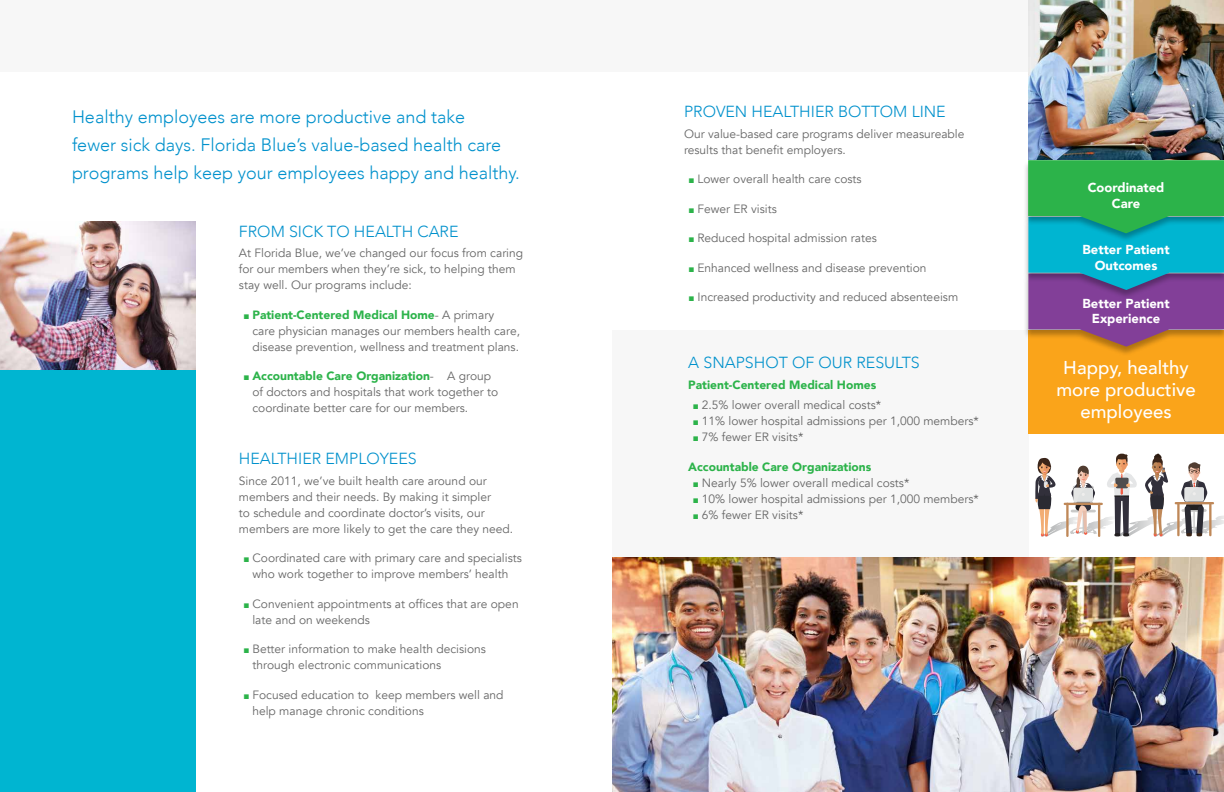
<style>
.page{position:relative;width:1224px;height:792px;background:#fff}
.page>*{position:absolute;margin:0;border:0;box-sizing:border-box;transform-origin:0 0}
.t1{font:500 18.6px/22.3px "Avenir";color:#fff;text-align:center}
.t2{font:300 18px/27.7px "Avenir";color:#0091cc}
.t3{font:300 16px "Avenir";color:#0091cc}
.t4{font:900 13px/15.6px "Avenir";color:#fff;text-align:center}
.t5{font:12px/16px "Avenir";color:#666}
.Bullets{font:900 12px "Avenir";color:#2cb34a}
.s1{font-family:"Arial";font-size:10px;color:#2cb34a}
.s2{font-weight:900;color:#2cb34a}
</style>
<div class="page">
<div style="left:612px;top:330px;width:416px;height:227px;background:#f7f7f7"></div>
<div style="left:0;top:0;width:1224px;height:72px;background:#f7f7f7"></div>
<img style="left:1028px;top:0;width:196px;height:159px">
<div style="left:0;top:369px;width:196px;height:423px;background:#00b5d1"></div>
<img style="left:0;top:222px;width:196px;height:147px">
<div style="left:1028px;top:330px;width:196px;height:103px;background:#faa41a"></div>
<div style="left:1023px;top:273px;width:201px;height:83px;background:#000;opacity:.3"></div>
<div style="left:1023px;top:159px;width:201px;height:84px;background:#000;opacity:.3"></div>
<svg style="left:1028px;top:160px;width:196px;height:187px;background:#458c84"></svg>
<img style="left:612px;top:557px;width:612px;height:235px">
<svg style="left:1035px;top:454px;width:189px;height:83px"></svg>
<hr style="left:1175px;top:502px;width:39px;height:2px;background:#bf8858">
<hr style="left:1177px;top:502px;width:3px;height:34px;background:#bf8858">
<hr style="left:1209px;top:502px;width:3px;height:34px;background:#bf8858">
<p class="t2" style="left:72px;top:103px;width:449px">Healthy employees are more productive and take<br>fewer sick days. Florida Blue’s value-based health care programs help keep your employees happy and healthy.</p>
<p class="t3" style="left:239px;top:222px;width:221px">FROM SICK TO HEALTH CARE</p>
<p class="t5" style="left:239px;top:245px;width:286px">At Florida Blue, we’ve changed our focus from caring for our members when they’re sick, to helping them stay well. Our programs include:</p>
<p class="t5" style="left:252px;top:307px;width:269px;text-indent:-9px"><span class="s1">■</span> <span class="s2">Patient-Centered Medical Home</span>- A primary<br>care physician manages our members health care, disease prevention, wellness and treatment plans.</p>
<p class="t5" style="left:252px;top:368px;width:247px;text-indent:-9px"><span class="s1">■</span> <span class="s2">Accountable Care Organization</span>- A group of doctors and hospitals that work together to coordinate better care for our members.</p>
<p class="t3" style="left:239px;top:449px;width:179px">HEALTHIER EMPLOYEES</p>
<p class="t5" style="left:239px;top:473px;width:276px">Since 2011, we’ve built health care around our members and their needs. By making it simpler<br>to schedule and coordinate doctor’s visits, our members are more likely to get the care they need.</p>
<p class="t5" style="left:243px;top:550px;width:280px;text-align:center"><span class="s1">■</span> Coordinated care with primary care and specialists who work together to improve members’ health</p>
<p class="t5" style="left:252px;top:596px;width:268px;text-indent:-9px"><span class="s1">■</span> Convenient appointments at offices that are open late and on weekends</p>
<p class="t5" style="left:252px;top:641px;width:235px;text-indent:-9px"><span class="s1">■</span> Better information to make health decisions through electronic communications</p>
<p class="t5" style="left:252px;top:687px;width:253px;text-indent:-9px"><span class="s1">■</span> Focused education to keep members well and help manage chronic conditions</p>
<p class="t3" style="left:684px;top:102px;width:263px">PROVEN HEALTHIER BOTTOM LINE</p>
<p class="t5" style="left:684px;top:126px;width:282px">Our value-based care programs deliver measureable results that benefit employers.</p>
<p class="t5" style="left:688px;top:171px;width:175px"><span class="s1">■</span> Lower overall health care costs</p>
<p class="t5" style="left:688px;top:201px;width:90px"><span class="s1">■</span> Fewer ER visits</p>
<p class="t5" style="left:688px;top:230px;width:190px"><span class="s1">■</span> Reduced hospital admission rates</p>
<p class="t5" style="left:688px;top:260px;width:240px"><span class="s1">■</span> Enhanced wellness and disease prevention</p>
<p class="t5" style="left:688px;top:289px;width:271px"><span class="s1">■</span> Increased productivity and reduced absenteeism</p>
<p class="t3" style="left:688px;top:353px;width:233px">A SNAPSHOT OF OUR RESULTS</p>
<p class="Bullets" style="left:688px;top:374px;width:189px">Patient-Centered Medical Homes</p>
<p class="t5" style="left:693px;top:397px;width:190px"><span class="s1">■</span> 2.5% lower overall medical costs*</p>
<p class="t5" style="left:693px;top:413px;width:288px"><span class="s1">■</span> 11% lower hospital admissions per 1,000 members*</p>
<p class="t5" style="left:693px;top:429px;width:112px"><span class="s1">■</span> 7% fewer ER visits*</p>
<p class="Bullets" style="left:688px;top:456px;width:185px">Accountable Care Organizations</p>
<p class="t5" style="left:693px;top:475px;width:218px"><span class="s1">■</span> Nearly 5% lower overall medical costs*</p>
<p class="t5" style="left:693px;top:491px;width:288px"><span class="s1">■</span> 10% lower hospital admissions per 1,000 members*</p>
<p class="t5" style="left:693px;top:507px;width:112px"><span class="s1">■</span> 6% fewer ER visits*</p>
<p class="t4" style="left:1088px;top:180px;width:78px">Coordinated<br>Care</p>
<p class="t4" style="left:1083px;top:242px;width:89px">Better Patient<br>Outcomes</p>
<p class="t4" style="left:1083px;top:295px;width:89px">Better Patient<br>Experience</p>
<h1 class="t1" style="left:1056px;top:355px;width:141px">Happy, healthy more productive employees</h1>
</div>
